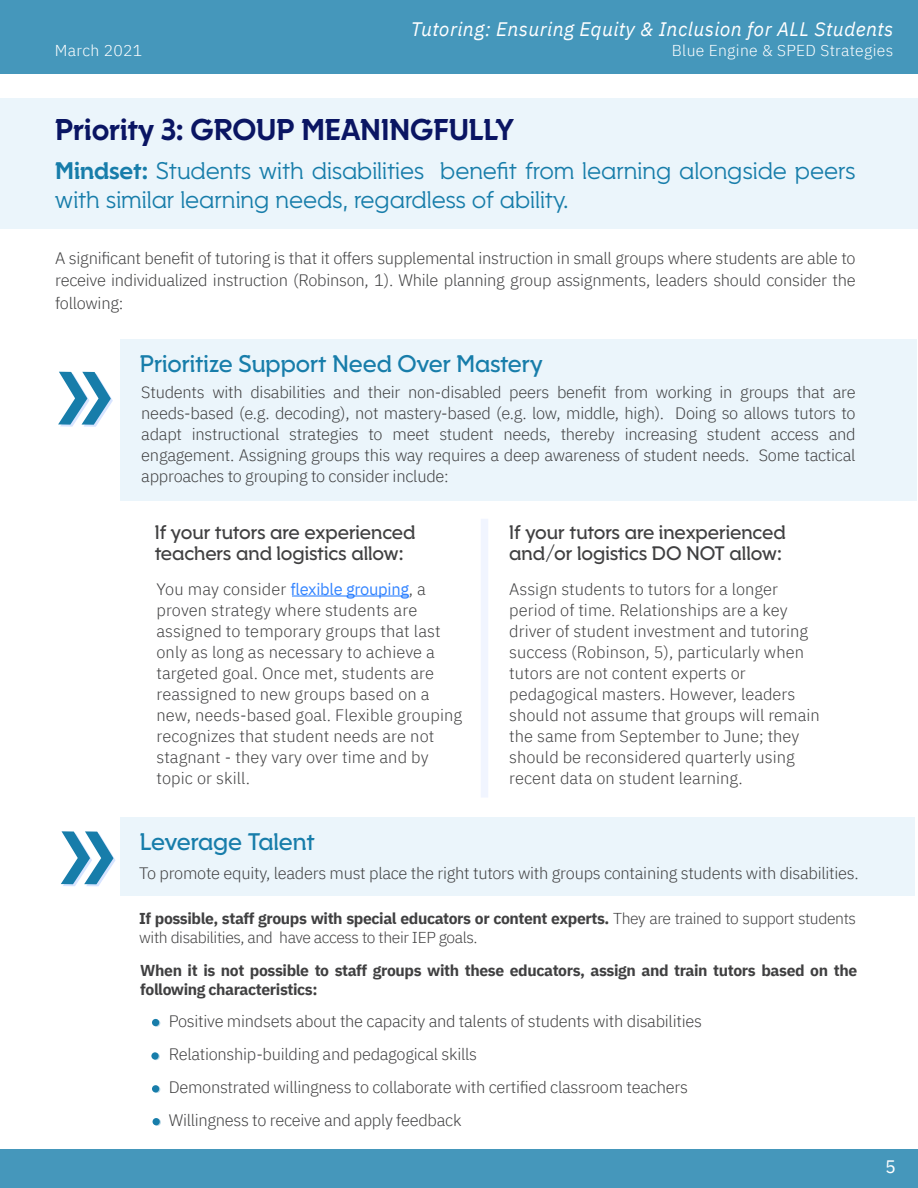
<style>
.page{position:relative;width:918px;height:1188px;background:#fff}
.page>*{position:absolute;margin:0;border:0;box-sizing:border-box;transform-origin:0 0}
.t1{font:800 30px "Campora";letter-spacing:-.005em;color:#0a1563}
.t2{font:24px/28.5px "Campora";color:#177daa}
.t3{font:700 24px "Campora";letter-spacing:-.005em;color:#177daa}
.t4{font:700 19.5px/21px "Campora";letter-spacing:-.005em;color:#404041}
.t5{font:italic 19.5px "IBM Plex Sans";letter-spacing:.02em;color:#fff}
.t6{font:18px "IBM Plex Sans";color:#fff}
.t7{font:300 16.5px/21px "IBM Plex Sans";color:#404041}
.t8{font:300 15.75px/19.5px "IBM Plex Sans";letter-spacing:-.025em;color:#404041}
.t9{font:700 15.75px/19.5px "IBM Plex Sans";letter-spacing:-.025em;color:#404041}
.t10{font:300 15.75px "IBM Plex Sans";letter-spacing:.02em;color:#fff}
.s1{font-weight:800}
.s2{font-weight:400;color:rgb(0 102 255/.8)}
.s3{font-weight:700}
</style>
<div class="page">
<div style="left:0;top:98px;width:918px;height:130px;background:#ebf5fb"></div>
<div style="left:0;top:1149px;width:918px;height:39px;background:#4597bb"></div>
<div style="left:120px;top:339px;width:796px;height:162px;background:#ebf5fb"></div>
<div style="left:120px;top:818px;width:795px;height:78px;background:#ebf5fb"></div>
<div style="left:481px;top:519px;width:7px;height:279px;background:#f1f5ff"></div>
<div style="left:152px;top:1019px;width:7px;height:7px;background:#177daa;border-radius:50%"></div>
<div style="left:153px;top:1020px;width:7px;height:7px;background:#177daa;border-radius:50%"></div>
<svg style="left:151px;top:1052px;width:8px;height:8px"></svg>
<svg style="left:153px;top:1053px;width:7px;height:7px"></svg>
<svg style="left:153px;top:1086px;width:7px;height:7px"></svg>
<div style="left:153px;top:1118px;width:7px;height:7px;background:#177daa;border-radius:50%"></div>
<svg style="left:154px;top:1119px;width:7px;height:7px"></svg>
<svg style="left:58px;top:372px;width:55px;height:55px"></svg>
<svg style="left:61px;top:831px;width:54px;height:55px"></svg>
<div style="left:0;top:0;width:918px;height:74px;background:#4597bb"></div>
<hr style="left:292px;top:595px;width:117px;height:2px;background:#06f">
<p class="t5" style="left:411px;top:15px;width:484px">Tutoring: Ensuring Equity &amp; Inclusion for ALL Students</p>
<p class="t10" style="left:55px;top:38px;width:89px">March 2021</p>
<p class="t10" style="left:672px;top:38px;width:223px">Blue Engine &amp; SPED Strategies</p>
<h1 class="t1" style="left:55px;top:110px;width:461px">Priority 3: GROUP MEANINGFULLY</h1>
<h2 class="t2" style="left:55px;top:156px;width:802px"><span class="s1">Mindset:</span> Students with disabilities benefit from learning alongside peers with similar learning needs, regardless of ability.</h2>
<p class="t7" style="left:55px;top:245px;width:802px;line-height:22.5px;text-align:justify">A significant benefit of tutoring is that it offers supplemental instruction in small groups where students are able to receive individualized instruction (Robinson, 1). While planning group assignments, leaders should consider the following:</p>
<h2 class="t3" style="left:140px;top:349px;width:404px">Prioritize Support Need Over Mastery</h2>
<p class="t7" style="left:141px;top:380px;width:716px;text-align:justify">Students with disabilities and their non-disabled peers benefit from working in groups that are needs-based (e.g. decoding), not mastery-based (e.g. low, middle, high). Doing so allows tutors to adapt instructional strategies to meet student needs, thereby increasing student access and engagement. Assigning groups this way requires a deep awareness of student needs. Some tactical approaches to grouping to consider include:</p>
<p class="t4" style="left:155px;top:522px;width:262px">If your tutors are experienced teachers and logistics allow:</p>
<p class="t4" style="left:509px;top:522px;width:278px">If your tutors are inexperienced and/or logistics DO NOT allow:</p>
<p class="t7" style="left:156px;top:577px;width:307px">You may consider <span class="s2">flexible grouping</span>, a proven strategy where students are assigned to temporary groups that last only as long as necessary to achieve a targeted goal. Once met, students are reassigned to new groups based on a new, needs-based goal. Flexible grouping recognizes that student needs are not stagnant - they vary over time and by topic or skill.</p>
<p class="t7" style="left:509px;top:577px;width:312px">Assign students to tutors for a longer period of time. Relationships are a key driver of student investment and tutoring success (Robinson, 5), particularly when tutors are not content experts or pedagogical masters. However, leaders should not assume that groups will remain the same from September to June; they should be reconsidered quarterly using recent data on student learning.</p>
<h2 class="t3" style="left:140px;top:826px;width:177px">Leverage Talent</h2>
<p class="t7" style="left:139px;top:862px;width:721px">To promote equity, leaders must place the right tutors with groups containing students with disabilities.</p>
<p class="t8" style="left:139px;top:907px;width:718px"><span class="s3">If possible, staff groups with special educators or content experts.</span> They are trained to support students with disabilities, and have access to their IEP goals.</p>
<p class="t9" style="left:140px;top:959px;width:718px">When it is not possible to staff groups with these educators, assign and train tutors based on the following characteristics:</p>
<p class="t7" style="left:169px;top:1004px;width:535px;line-height:33px">Positive mindsets about the capacity and talents of students with disabilities Relationship-building and pedagogical skills<br>Demonstrated willingness to collaborate with certified classroom teachers Willingness to receive and apply feedback</p>
<p class="t6" style="left:885px;top:1153px;width:12px">5</p>
</div>
